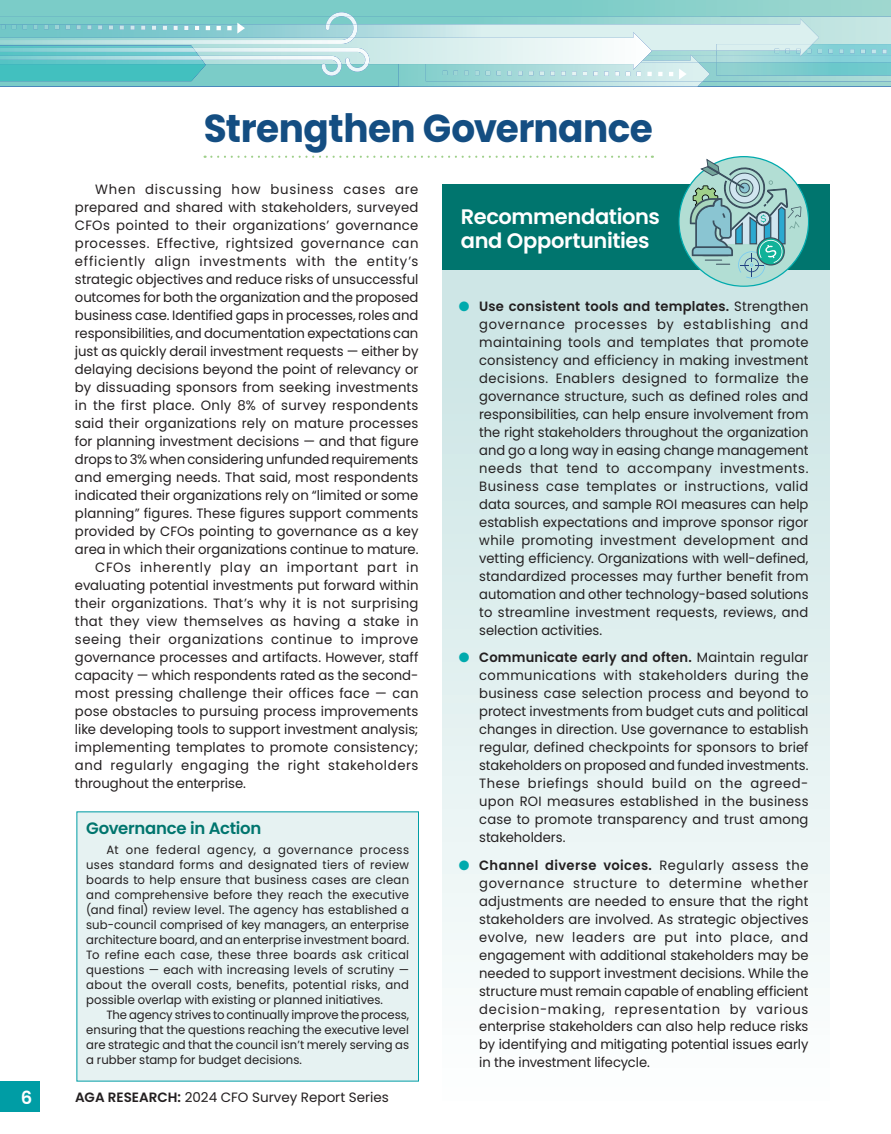
<style>
.page{position:relative;width:891px;height:1134px;background:#fff}
.page>*{position:absolute;margin:0;border:0;box-sizing:border-box;transform-origin:0 0}
.t1{font:700 39px "Poppins";letter-spacing:-.015em;color:#144e82;scale:.96 1}
.t2{font:600 21px/24px "Poppins";letter-spacing:-.02em;color:#fff}
.t3{font:600 18px "Poppins";color:#fff}
.t4{font:600 16.5px "Poppins";letter-spacing:-.015em;color:#00756e}
.t5{font:13.5px/18px "Poppins";letter-spacing:.005em;color:#231f20;text-align:justify}
.t6{font:13.5px "Poppins";letter-spacing:.035em;color:#231f20}
.t7{font:13.5px "Poppins";letter-spacing:.025em;color:#231f20}
.t8{font:13.5px "Poppins";letter-spacing:.05em;color:#231f20}
.t9{font:13.5px "Poppins";letter-spacing:.04em;color:#231f20}
.t10{font:13.5px "Poppins";letter-spacing:.03em;color:#231f20}
.t11{font:13.5px "Poppins";letter-spacing:.055em;color:#231f20}
.t12{font:12px/15px "Poppins";letter-spacing:.005em;color:#231f20;text-align:justify}
.s1{font-weight:600}
.s2{color:#00aaad}
</style>
<div class="page">
<div style="left:443px;top:184px;width:387px;height:930px;background:linear-gradient(to bottom,#c4e1e1,#fdfefe)"></div>
<div style="left:77px;top:812px;width:341px;height:269px;background:#e6f2f2"></div>
<div style="left:0;top:1081px;width:40px;height:31px;background:#009da5"></div>
<svg style="left:0;top:0;width:891px;height:87px;background:#93d3d1"></svg>
<img style="left:698px;top:49px;width:193px;height:38px">
<img style="left:716px;top:44px;width:96px;height:11px">
<img style="left:652px;top:55px;width:46px;height:7px">
<img style="left:330px;top:12px;width:23px;height:5px">
<img style="left:326px;top:17px;width:31px;height:6px">
<svg style="left:775px;top:49px;width:4px;height:4px"></svg>
<svg style="left:785px;top:49px;width:5px;height:4px"></svg>
<svg style="left:796px;top:49px;width:16px;height:7px"></svg>
<svg style="left:818px;top:49px;width:5px;height:4px"></svg>
<svg style="left:829px;top:49px;width:4px;height:4px"></svg>
<svg style="left:839px;top:49px;width:5px;height:4px"></svg>
<svg style="left:850px;top:49px;width:5px;height:5px"></svg>
<svg style="left:861px;top:49px;width:5px;height:5px"></svg>
<svg style="left:872px;top:49px;width:4px;height:5px"></svg>
<svg style="left:882px;top:49px;width:5px;height:5px"></svg>
<svg style="left:0;top:23px;width:652px;height:58px;background:#a5dadc"></svg>
<svg style="left:658px;top:72px;width:5px;height:4px"></svg>
<svg style="left:669px;top:69px;width:18px;height:10px"></svg>
<div style="left:443px;top:184px;width:387px;height:86px;background:#00756e"></div>
<svg style="left:205px;top:156px;width:448px;height:2px"></svg>
<svg style="left:678px;top:156px;width:131px;height:131px;background:#94c5c3"></svg>
<h1 class="t1" style="left:204px;top:111px;width:469px">Strengthen Governance</h1>
<p class="t11" style="left:95px;top:181px;width:325px">When discussing how business cases are</p>
<p class="t5" style="left:75px;top:199px;width:345px">prepared and shared with stakeholders, surveyed</p>
<p class="t7" style="left:75px;top:217px;width:345px">CFOs pointed to their organizations’ governance</p>
<p class="t6" style="left:75px;top:235px;width:345px">processes. Effective, rightsized governance can</p>
<p class="t8" style="left:75px;top:253px;width:345px">efficiently align investments with the entity’s</p>
<p class="t5" style="left:75px;top:271px;width:345px">strategic objectives and reduce risks of unsuccessful</p>
<p class="t5" style="left:75px;top:289px;width:345px">outcomes for both the organization and the proposed</p>
<p class="t5" style="left:75px;top:307px;width:345px">business case. Identified gaps in processes, roles and</p>
<p class="t5" style="left:75px;top:325px;width:345px">responsibilities, and documentation expectations can</p>
<p class="t5" style="left:75px;top:343px;width:345px">just as quickly derail investment requests — either by</p>
<p class="t5" style="left:75px;top:361px;width:345px">delaying decisions beyond the point of relevancy or</p>
<p class="t5" style="left:75px;top:379px;width:345px">by dissuading sponsors from seeking investments</p>
<p class="t7" style="left:75px;top:397px;width:345px">in the first place. Only 8% of survey respondents</p>
<p class="t5" style="left:75px;top:415px;width:345px">said their organizations rely on mature processes</p>
<p class="t5" style="left:75px;top:433px;width:345px">for planning investment decisions — and that figure</p>
<p class="t5" style="left:75px;top:451px;width:345px">drops to 3% when considering unfunded requirements</p>
<p class="t5" style="left:75px;top:469px;width:345px">and emerging needs. That said, most respondents</p>
<p class="t5" style="left:75px;top:487px;width:345px">indicated their organizations rely on “limited or some</p>
<p class="t5" style="left:75px;top:505px;width:345px">planning” figures. These figures support comments</p>
<p class="t5" style="left:75px;top:523px;width:345px">provided by CFOs pointing to governance as a key</p>
<p class="t5" style="left:75px;top:541px;width:345px">area in which their organizations continue to mature.</p>
<p class="t8" style="left:95px;top:559px;width:325px">CFOs inherently play an important part in</p>
<p class="t5" style="left:75px;top:577px;width:345px">evaluating potential investments put forward within</p>
<p class="t5" style="left:75px;top:595px;width:345px">their organizations. That’s why it is not surprising</p>
<p class="t10" style="left:75px;top:613px;width:345px">that they view themselves as having a stake in</p>
<p class="t6" style="left:75px;top:631px;width:345px">seeing their organizations continue to improve</p>
<p class="t5" style="left:75px;top:649px;width:345px">governance processes and artifacts. However, staff</p>
<p class="t5" style="left:75px;top:667px;width:345px">capacity — which respondents rated as the second-</p>
<p class="t5" style="left:75px;top:685px;width:345px">most pressing challenge their offices face — can</p>
<p class="t5" style="left:75px;top:703px;width:345px">pose obstacles to pursuing process improvements</p>
<p class="t5" style="left:75px;top:721px;width:345px">like developing tools to support investment analysis;</p>
<p class="t5" style="left:75px;top:738px;width:345px">implementing templates to promote consistency;</p>
<p class="t9" style="left:75px;top:757px;width:345px">and regularly engaging the right stakeholders</p>
<p class="t5" style="left:75px;top:774px;width:172px">throughout the enterprise.</p>
<p class="t4" style="left:86px;top:819px;width:177px">Governance in Action</p>
<p class="t12" style="left:86px;top:842px;width:324px;text-indent:20px">At one federal agency, a governance process uses standard forms and designated tiers of review boards to help ensure that business cases are clean and comprehensive before they reach the executive (and final) review level. The agency has established a sub-council comprised of key managers, an enterprise architecture board, and an enterprise investment board.<br>To refine each case, these three boards ask critical questions — each with increasing levels of scrutiny — about the overall costs, benefits, potential risks, and possible overlap with existing or planned initiatives.</p>
<p class="t12" style="left:86px;top:1007px;width:324px;text-indent:20px">The agency strives to continually improve the process, ensuring that the questions reaching the executive level are strategic and that the council isn’t merely serving as a rubber stamp for budget decisions.</p>
<h3 class="t3" style="left:21px;top:1087px;width:13px">6</h3>
<p class="t5" style="left:75px;top:1088px;width:315px"><span class="s1">AGA RESEARCH:</span> 2024 CFO Survey Report Series</p>
<h2 class="t2" style="left:461px;top:205px;width:201px">Recommendations and Opportunities</h2>
<p class="t5" style="left:479px;top:297px;width:331px;text-indent:-20px"><span class="s2">●</span> <span class="s1">Use consistent tools and templates.</span> Strengthen governance processes by establishing and maintaining tools and templates that promote consistency and efficiency in making investment decisions. Enablers designed to formalize the governance structure, such as defined roles and responsibilities, can help ensure involvement from the right stakeholders throughout the organization and go a long way in easing change management needs that tend to accompany investments.<br>Business case templates or instructions, valid data sources, and sample ROI measures can help establish expectations and improve sponsor rigor while promoting investment development and vetting efficiency. Organizations with well-defined, standardized processes may further benefit from automation and other technology-based solutions to streamline investment requests, reviews, and selection activities.</p>
<p class="t5" style="left:479px;top:649px;width:331px;text-indent:-20px"><span class="s2">●</span> <span class="s1">Communicate early and often.</span> Maintain regular communications with stakeholders during the business case selection process and beyond to protect investments from budget cuts and political changes in direction. Use governance to establish regular, defined checkpoints for sponsors to brief stakeholders on proposed and funded investments.<br>These briefings should build on the agreed&shy;upon ROI measures established in the business case to promote transparency and trust among stakeholders.</p>
<p class="t5" style="left:479px;top:856px;width:331px;text-indent:-20px"><span class="s2">●</span> <span class="s1">Channel diverse voices.</span> Regularly assess the governance structure to determine whether adjustments are needed to ensure that the right stakeholders are involved. As strategic objectives evolve, new leaders are put into place, and engagement with additional stakeholders may be needed to support investment decisions. While the structure must remain capable of enabling efficient decision-making, representation by various enterprise stakeholders can also help reduce risks by identifying and mitigating potential issues early in the investment lifecycle.</p>
</div>
